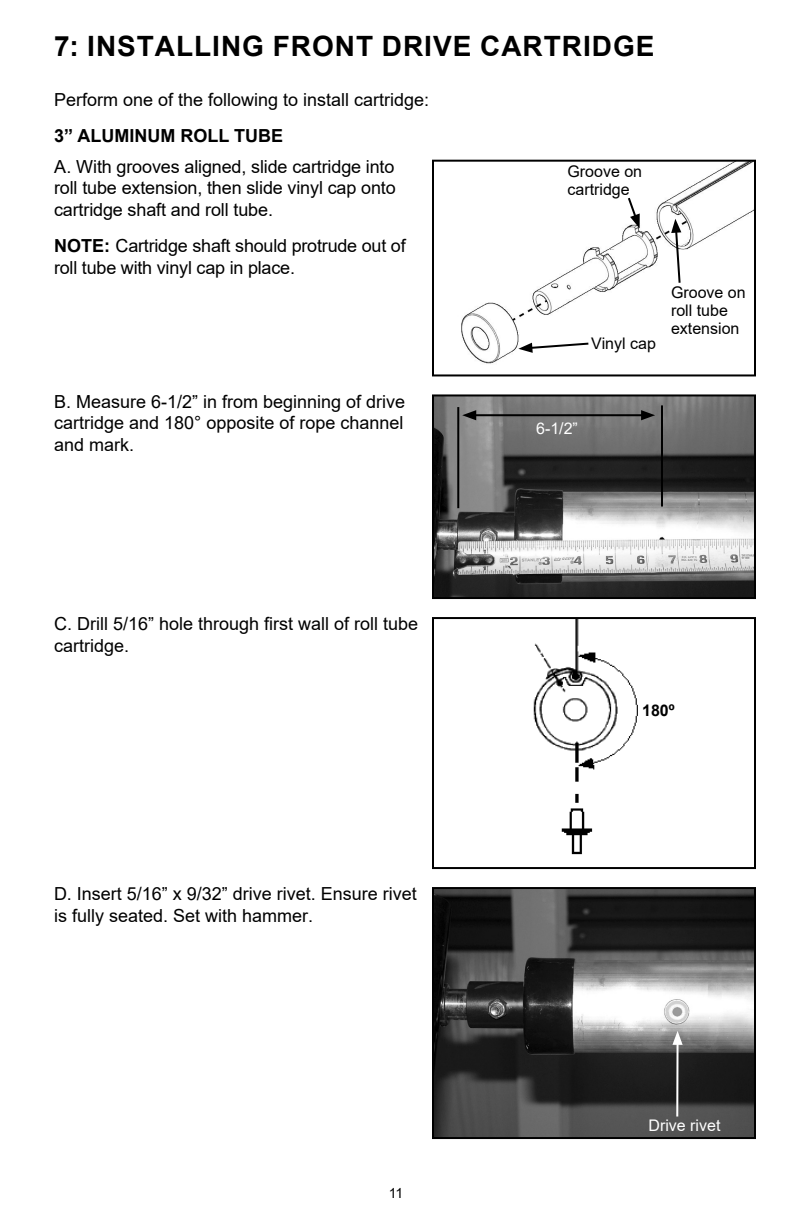
<style>
.page{position:relative;width:792px;height:1224px;background:#fff}
.page>*{position:absolute;margin:0;border:0;box-sizing:border-box;transform-origin:0 0}
.t1{font:700 28px "Arial";letter-spacing:.035em;color:#000}
.t2{font:18px/21.6px "Arial";color:#000}
.t3{font:700 18px "Arial";color:#000}
.t4{font:16px/18px "Arial";color:#000}
.t5{font:16px "Arial";color:#fff}
.t6{font:700 16px "Arial";color:#000}
.t7{font:14px "Arial";color:#000}
.s1{font-weight:700}
</style>
<div class="page">
<img style="left:461px;top:163px;width:292px;height:201px">
<div style="left:432px;top:160px;width:324px;height:216px;border:2px solid #000"></div>
<svg style="left:626px;top:196px;width:14px;height:32px"></svg>
<svg style="left:518px;top:341px;width:73px;height:12px"></svg>
<svg style="left:671px;top:219px;width:11px;height:66px"></svg>
<img style="left:435px;top:397px;width:318px;height:199px">
<div style="left:432px;top:394px;width:324px;height:205px;border:2px solid #000"></div>
<hr style="left:661px;top:405px;width:2px;height:102px;background:#000">
<hr style="left:457px;top:407px;width:2px;height:101px;background:#000">
<hr style="left:473px;top:414px;width:171px;height:2px;background:#000">
<svg style="left:462px;top:410px;width:14px;height:10px"></svg>
<svg style="left:641px;top:410px;width:14px;height:10px"></svg>
<img style="left:533px;top:620px;width:105px;height:235px">
<div style="left:432px;top:617px;width:324px;height:252px;border:2px solid #000"></div>
<img style="left:435px;top:890px;width:318px;height:246px">
<div style="left:432px;top:887px;width:324px;height:252px;border:2px solid #000"></div>
<hr style="left:676px;top:1042px;width:3px;height:75px;background:#fff">
<svg style="left:672px;top:1031px;width:11px;height:14px"></svg>
<h1 class="t1" style="left:54px;top:27px;width:602px">7: INSTALLING FRONT DRIVE CARTRIDGE</h1>
<p class="t2" style="left:54px;top:88px;width:377px">Perform one of the following to install cartridge:</p>
<p class="t3" style="left:54px;top:123px;width:230px">3” ALUMINUM ROLL TUBE</p>
<p class="t2" style="left:54px;top:156px;width:343px;text-align:justify">A. With grooves aligned, slide cartridge into roll tube extension, then slide vinyl cap onto cartridge shaft and roll tube.</p>
<p class="t2" style="left:54px;top:235px;width:353px"><span class="s1">NOTE:</span> Cartridge shaft should protrude out of roll tube with vinyl cap in place.</p>
<p class="t4" style="left:567px;top:162px;width:76px">Groove on cartridge</p>
<p class="t4" style="left:591px;top:334px;width:66px">Vinyl cap</p>
<p class="t4" style="left:671px;top:283px;width:76px">Groove on roll tube extension</p>
<p class="t2" style="left:54px;top:390px;width:353px;text-align:justify">B. Measure 6-1/2” in from beginning of drive cartridge and 180° opposite of rope channel and mark.</p>
<p class="t5" style="left:536px;top:417px;width:43px">6-1/2”</p>
<p class="t2" style="left:54px;top:613px;width:366px">C. Drill 5/16” hole through first wall of roll tube cartridge.</p>
<p class="t2" style="left:54px;top:883px;width:364px">D. Insert 5/16” x 9/32” drive rivet. Ensure rivet is fully seated. Set with hammer.</p>
<p class="t7" style="left:389px;top:1184px;width:16px">11</p>
<p class="t6" style="left:642px;top:699px;width:34px">180º</p>
<p class="t5" style="left:648px;top:1114px;width:73px">Drive rivet</p>
</div>
